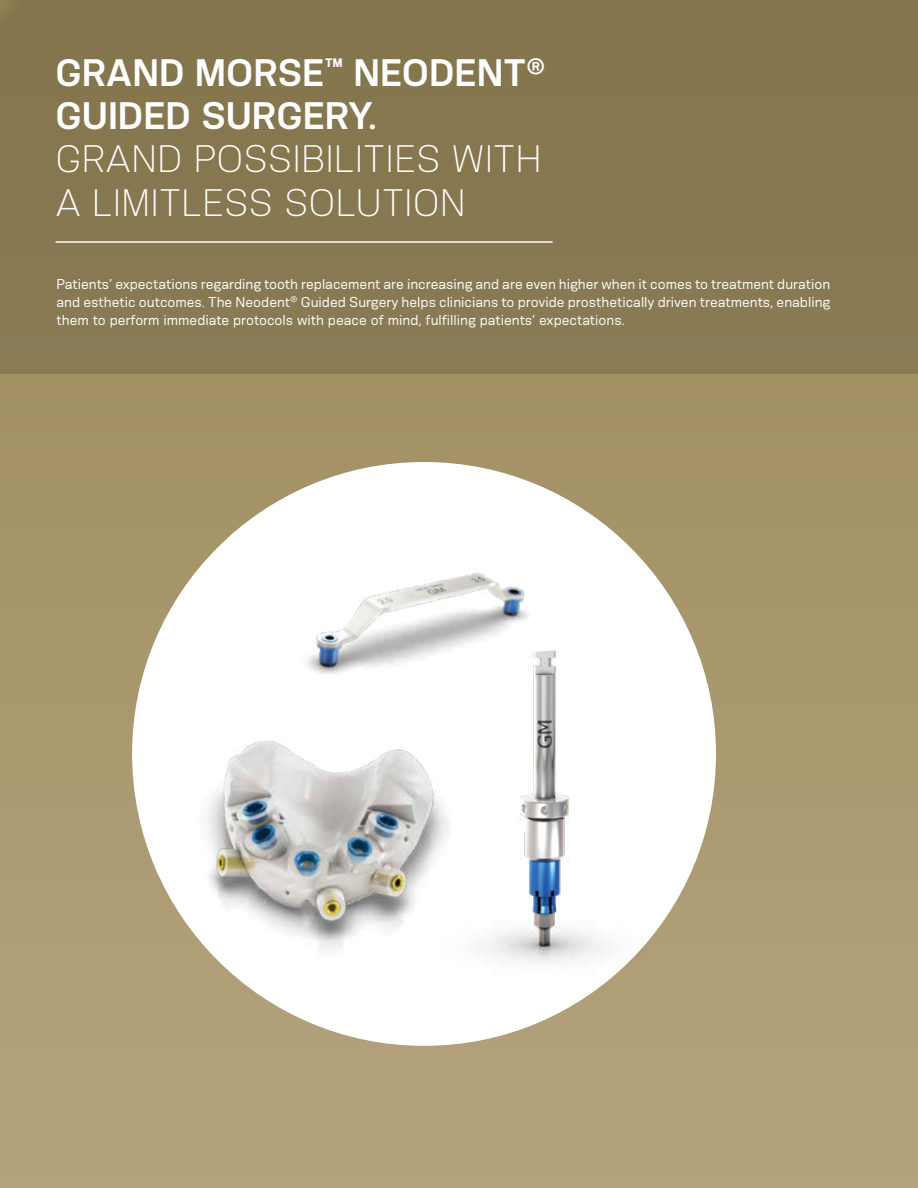
<style>
.page{position:relative;width:918px;height:1188px;background:#fff}
.page>*{position:absolute;margin:0;border:0;box-sizing:border-box;transform-origin:0 0}
.t1{font:300 36px/43.2px "Konsens";color:#fff}
.t2{font:600 36px/43.2px "Konsens";color:#fff}
.t3{font:13.5px/18px "Konsens";color:#fff;text-align:justify}
</style>
<div class="page">
<div style="left:0;top:0;width:918px;height:1188px;background:linear-gradient(to right,#ac9b72,#ab9a71)"></div>
<div style="left:0;top:0;width:918px;height:373px;background:#877750"></div>
<div style="left:133px;top:463px;width:582px;height:582px;background:#fff;border-radius:50%"></div>
<img style="left:195px;top:740px;width:186px;height:218px">
<img style="left:281px;top:503px;width:306px;height:239px">
<img style="left:381px;top:650px;width:324px;height:390px">
<hr style="left:56px;top:241px;width:497px;height:2px;background:#fff">
<h1 class="t2" style="left:56px;top:50px;width:492px">GRAND MORSE<sup>™</sup> NEODENT<sup>®<br></sup>GUIDED SURGERY.</h1>
<h1 class="t1" style="left:56px;top:137px;width:488px">GRAND POSSIBILITIES WITH<br>A LIMITLESS SOLUTION</h1>
<p class="t3" style="left:57px;top:275px;width:775px">Patients’ expectations regarding tooth replacement are increasing and are even higher when it comes to treatment duration and esthetic outcomes. The Neodent<sup>®</sup> Guided Surgery helps clinicians to provide prosthetically driven treatments, enabling them to perform immediate protocols with peace of mind, fulfilling patients’ expectations.</p>
</div>
